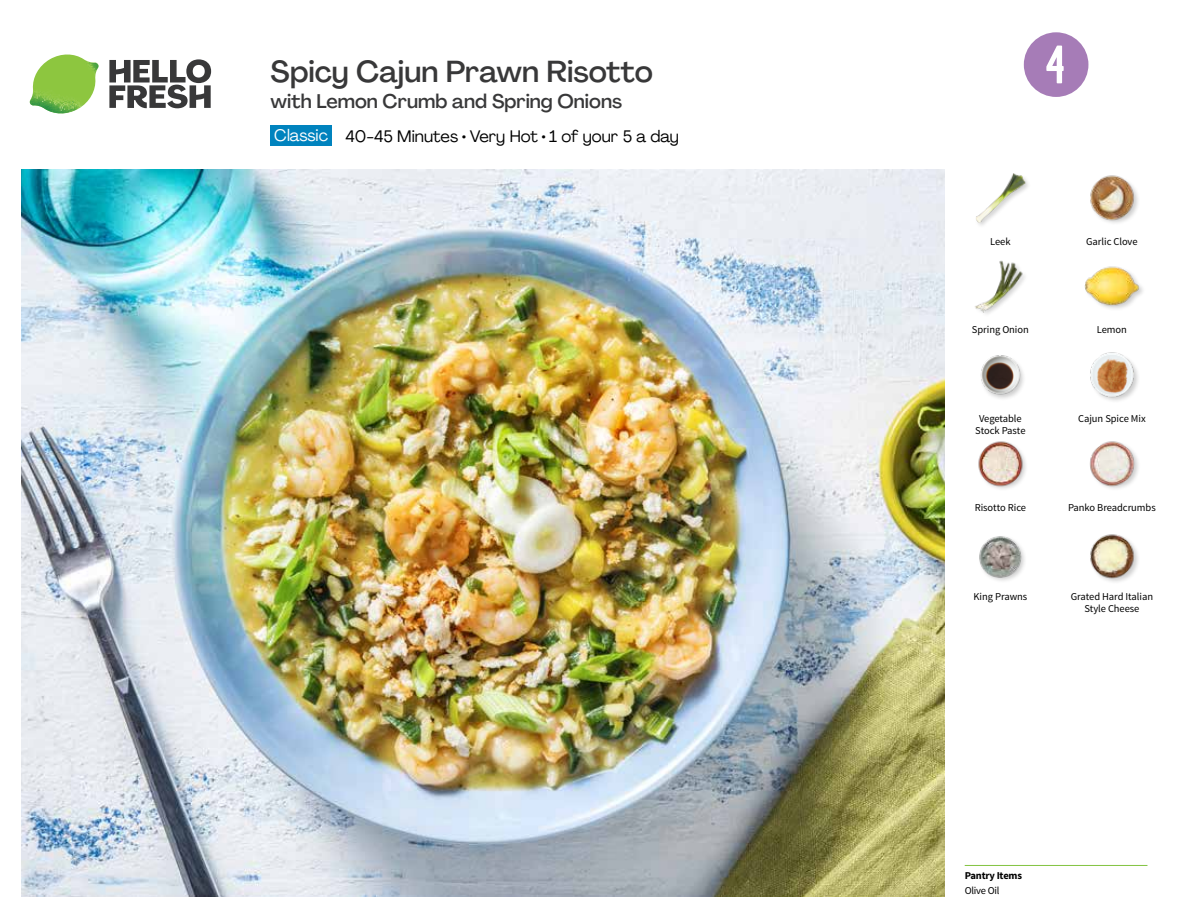
<style>
.page{position:relative;width:1188px;height:918px;background:#fff}
.page>*{position:absolute;margin:0;border:0;box-sizing:border-box;transform-origin:0 0}
.t1{font:54px "Kapra";color:#fff}
.t2{font:500 30px "Agrandir";letter-spacing:-.005em;color:#383839}
.t3{font:500 19.5px "Agrandir";color:#383839}
.t4{font:16.5px "Agrandir";color:#000}
.t5{font:16.5px "Agrandir";color:#fff}
.t6{font:10.5px/12px "Source Sans Pro";letter-spacing:-.005em;color:#000;text-align:center}
.t7{font:700 10.5px "Source Sans Pro";letter-spacing:-.02em;color:#000}
</style>
<div class="page">
<svg style="left:109px;top:59px;width:102px;height:49px"></svg>
<img style="left:30px;top:55px;width:69px;height:59px">
<img style="left:21px;top:170px;width:924px;height:727px">
<hr style="left:965px;top:865px;width:182px;height:1px;background:#82c341">
<img style="left:979px;top:536px;width:46px;height:45px">
<img style="left:1090px;top:534px;width:48px;height:48px">
<img style="left:980px;top:355px;width:44px;height:44px">
<img style="left:978px;top:441px;width:48px;height:48px">
<img style="left:1089px;top:441px;width:49px;height:48px">
<img style="left:1090px;top:352px;width:48px;height:49px">
<img style="left:976px;top:173px;width:50px;height:50px">
<img style="left:975px;top:260px;width:50px;height:54px">
<img style="left:1084px;top:266px;width:57px;height:43px">
<img style="left:1090px;top:175px;width:48px;height:48px">
<div style="left:271px;top:126px;width:61px;height:20px;background:#0083be"></div>
<svg style="left:1023px;top:32px;width:66px;height:65px"></svg>
<h2 class="t2" style="left:271px;top:53px;width:384px">Spicy Cajun Prawn Risotto</h2>
<h3 class="t3" style="left:271px;top:89px;width:353px">with Lemon Crumb and Spring Onions</h3>
<h3 class="t5" style="left:274px;top:125px;width:55px">Classic</h3>
<h3 class="t4" style="left:345px;top:126px;width:335px">40-45 Minutes • Very Hot • 1 of your 5 a day</h3>
<h1 class="t1" style="left:1046px;top:34px;width:21px">4</h1>
<p class="t6" style="left:990px;top:235px;width:22px">Leek</p>
<p class="t6" style="left:1086px;top:235px;width:53px">Garlic Clove</p>
<p class="t6" style="left:972px;top:324px;width:58px">Spring Onion</p>
<p class="t6" style="left:1097px;top:324px;width:32px">Lemon</p>
<p class="t6" style="left:979px;top:413px;width:44px">Vegetable</p>
<p class="t6" style="left:1078px;top:413px;width:69px">Cajun Spice Mix</p>
<p class="t6" style="left:975px;top:425px;width:52px">Stock Paste</p>
<p class="t6" style="left:975px;top:502px;width:53px">Risotto Rice</p>
<p class="t6" style="left:1068px;top:502px;width:89px">Panko Breadcrumbs</p>
<p class="t6" style="left:974px;top:590px;width:55px">King Prawns</p>
<p class="t6" style="left:1071px;top:590px;width:84px">Grated Hard Italian<br>Style Cheese</p>
<p class="t7" style="left:965px;top:869px;width:59px">Pantry Items</p>
<p class="t6" style="left:965px;top:884px;width:36px">Olive Oil</p>
</div>
